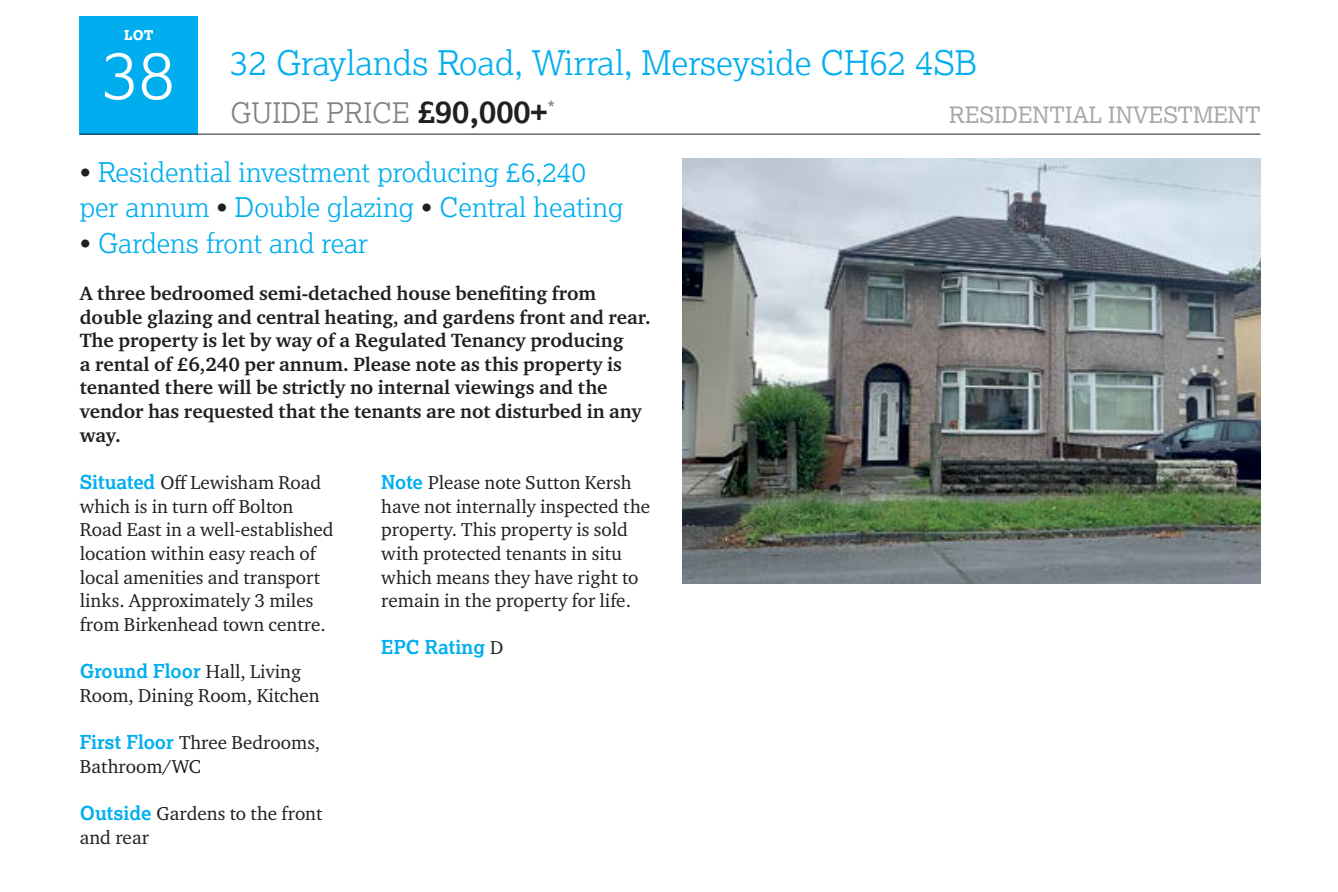
<style>
.page{position:relative;width:1338px;height:892px;background:#fff}
.page>*{position:absolute;margin:0;border:0;box-sizing:border-box;transform-origin:0 0}
.t1{font:300 67.5px "Lexia";color:#fff}
.t2{font:300 33.75px "Lexia";color:#00aeef}
.t3{font:300 28.12px "Lexia";color:#808285}
.t4{font:300 27px/35.3px "Lexia";color:#00aeef}
.t5{font:22.5px "Lexia";color:#a7a9ac}
.t6{font:700 19.8px/23.6px "Charter ITC Pro";color:#231f20}
.t7{font:19.12px/23.6px "Charter ITC Pro";color:#231f20}
.t8{font:700 19.12px "Lexia";color:#00aeef}
.t9{font:800 13.5px "Lexia";color:#fff}
.s1{font-weight:700;font-size:31.5px;color:#231f20}
.s2{color:#231f20}
.s3{font-family:"Lexia";font-weight:700;color:#00aeef}
.s4{font-family:"Charter ITC Pro";font-weight:400;color:#231f20}
</style>
<div class="page">
<div style="left:80px;top:16px;width:118px;height:118px;background:#00aeef"></div>
<hr style="left:80px;top:134px;width:1180px;height:1px;background:#231f20">
<img style="left:682px;top:158px;width:578px;height:425px">
<p class="t9" style="left:124px;top:26px;width:31px">LOT</p>
<h1 class="t1" style="left:103px;top:32px;width:74px">38</h1>
<h2 class="t2" style="left:230px;top:42px;width:748px">32 Graylands Road, Wirral, Merseyside CH62 4SB</h2>
<h3 class="t3" style="left:230px;top:95px;width:326px">GUIDE PRICE <span class="s1">£90,000+</span><sup>*</sup></h3>
<p class="t5" style="left:949px;top:100px;width:313px">RESIDENTIAL INVESTMENT</p>
<h3 class="t4" style="left:80px;top:153px;width:545px"><span class="s2">•</span> Residential investment producing £6,240 per annum <span class="s2">•</span> Double glazing <span class="s2">•</span> Central heating</h3>
<h3 class="t4" style="left:80px;top:224px;width:290px"><span class="s2">•</span> Gardens front and rear</h3>
<p class="t6" style="left:80px;top:281px;width:572px">A three bedroomed semi-detached house benefiting from double glazing and central heating, and gardens front and rear.<br>The property is let by way of a Regulated Tenancy producing<br>a rental of £6,240 per annum. Please note as this property is tenanted there will be strictly no internal viewings and the vendor has requested that the tenants are not disturbed in any way.</p>
<p class="t7" style="left:80px;top:470px;width:255px"><span class="s3">Situated</span> Off Lewisham Road which is in turn off Bolton<br>Road East in a well-established location within easy reach of local amenities and transport links. Approximately 3 miles from Birkenhead town centre.</p>
<p class="t8" style="left:80px;top:659px;width:223px">Ground Floor <span class="s4">Hall, Living</span></p>
<p class="t7" style="left:80px;top:683px;width:241px">Room, Dining Room, Kitchen</p>
<p class="t7" style="left:80px;top:730px;width:242px"><span class="s3">First Floor</span> Three Bedrooms,<br>Bathroom/WC</p>
<p class="t7" style="left:80px;top:801px;width:244px"><span class="s3">Outside</span> Gardens to the front and rear</p>
<p class="t7" style="left:381px;top:470px;width:270px"><span class="s3">Note</span> Please note Sutton Kersh have not internally inspected the property. This property is sold with protected tenants in situ which means they have right to remain in the property for life.</p>
<p class="t8" style="left:381px;top:635px;width:124px">EPC Rating <span class="s4">D</span></p>
</div>
